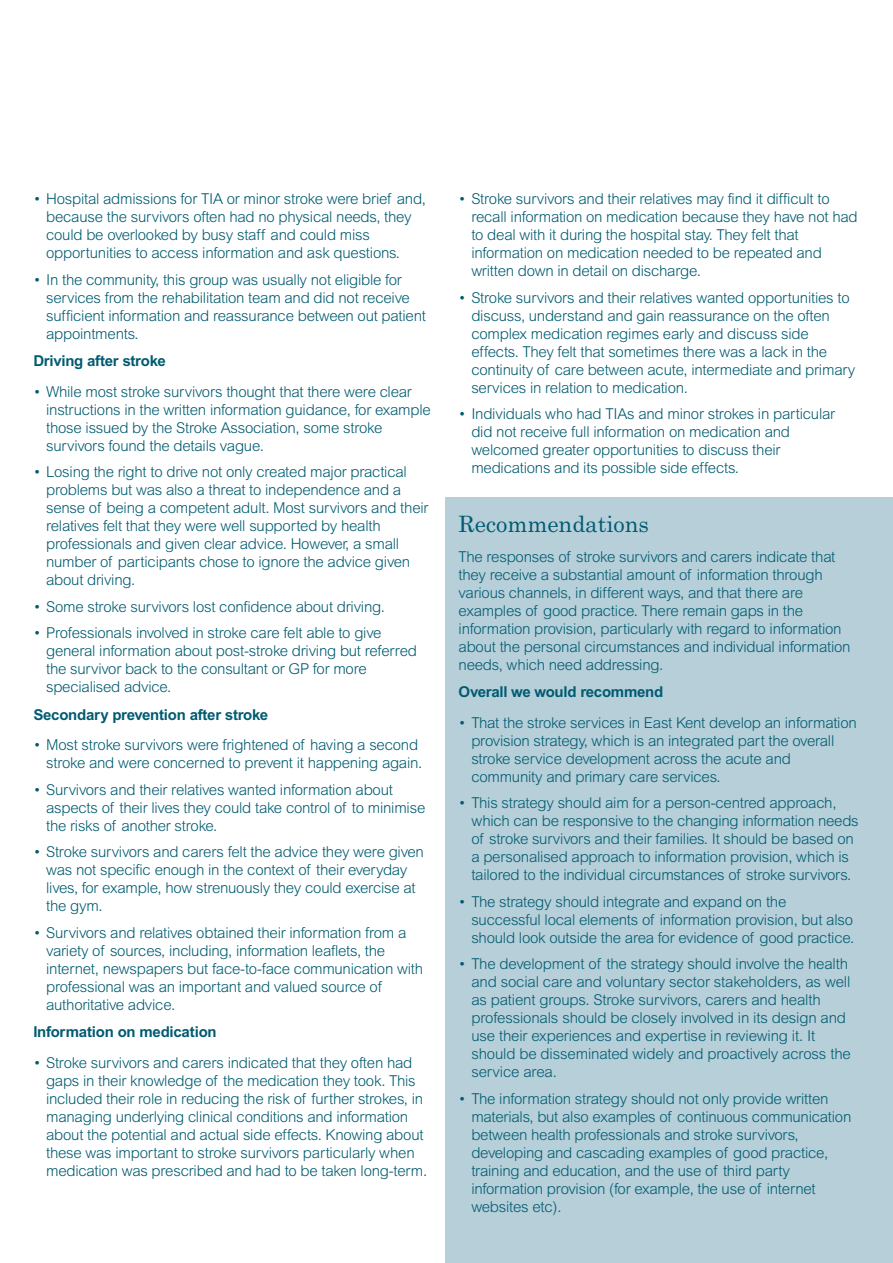
<style>
.page{position:relative;width:893px;height:1263px;background:#fff}
.page>*{position:absolute;margin:0;border:0;box-sizing:border-box;transform-origin:0 0}
.t1{font:22.5px "Century Schoolbook";color:#005b70}
.t2{font:300 15px/18px "Arial";letter-spacing:-.015em;color:#005b70}
.t3{font:700 15px "Arial";letter-spacing:-.015em;color:#005b70}
</style>
<div class="page">
<div style="left:446px;top:497px;width:447px;height:766px;background:#b6cfd9"></div>
<p class="t2" style="left:46px;top:191px;width:381px;text-indent:-13px">• Hospital admissions for TIA or minor stroke were brief and, because the survivors often had no physical needs, they could be overlooked by busy staff and could miss opportunities to access information and ask questions.</p>
<p class="t2" style="left:46px;top:272px;width:381px;text-indent:-13px">• In the community, this group was usually not eligible for services from the rehabilitation team and did not receive sufficient information and reassurance between out patient appointments.</p>
<p class="t3" style="left:33px;top:355px;width:134px">Driving after stroke</p>
<p class="t2" style="left:46px;top:384px;width:386px;text-indent:-13px">• While most stroke survivors thought that there were clear instructions in the written information guidance, for example those issued by the Stroke Association, some stroke survivors found the details vague.</p>
<p class="t2" style="left:46px;top:464px;width:384px;text-indent:-13px">• Losing the right to drive not only created major practical problems but was also a threat to independence and a sense of being a competent adult. Most survivors and their relatives felt that they were well supported by health professionals and given clear advice. However, a small number of participants chose to ignore the advice given about driving.</p>
<p class="t2" style="left:33px;top:599px;width:353px">• Some stroke survivors lost confidence about driving.</p>
<p class="t2" style="left:46px;top:625px;width:372px;text-indent:-13px">• Professionals involved in stroke care felt able to give general information about post-stroke driving but referred the survivor back to the consultant or GP for more specialised advice.</p>
<p class="t3" style="left:33px;top:709px;width:236px">Secondary prevention after stroke</p>
<p class="t2" style="left:33px;top:737px;width:391px;text-align:right">• Most stroke survivors were frightened of having a second stroke and were concerned to prevent it happening again.</p>
<p class="t2" style="left:46px;top:782px;width:381px;text-indent:-13px">• Survivors and their relatives wanted information about aspects of their lives they could take control of to minimise the risks of another stroke.</p>
<p class="t2" style="left:46px;top:844px;width:379px;text-indent:-13px">• Stroke survivors and carers felt the advice they were given was not specific enough in the context of their everyday lives, for example, how strenuously they could exercise at the gym.</p>
<p class="t2" style="left:46px;top:925px;width:378px;text-indent:-13px">• Survivors and relatives obtained their information from a variety of sources, including, information leaflets, the internet, newspapers but face-to-face communication with professional was an important and valued source of authoritative advice.</p>
<p class="t3" style="left:33px;top:1026px;width:185px">Information on medication</p>
<p class="t2" style="left:46px;top:1055px;width:383px;text-indent:-13px">• Stroke survivors and carers indicated that they often had gaps in their knowledge of the medication they took. This included their role in reducing the risk of further strokes, in managing underlying clinical conditions and information about the potential and actual side effects. Knowing about these was important to stroke survivors particularly when medication was prescribed and had to be taken long-term.</p>
<p class="t2" style="left:471px;top:191px;width:388px;text-indent:-13px">• Stroke survivors and their relatives may find it difficult to recall information on medication because they have not had to deal with it during the hospital stay. They felt that information on medication needed to be repeated and written down in detail on discharge.</p>
<p class="t2" style="left:471px;top:290px;width:385px;text-indent:-13px">• Stroke survivors and their relatives wanted opportunities to discuss, understand and gain reassurance on the often complex medication regimes early and discuss side effects. They felt that sometimes there was a lack in the continuity of care between acute, intermediate and primary services in relation to medication.</p>
<p class="t2" style="left:471px;top:406px;width:365px;text-indent:-13px">• Individuals who had TIAs and minor strokes in particular did not receive full information on medication and welcomed greater opportunities to discuss their medications and its possible side effects.</p>
<h1 class="t1" style="left:459px;top:516px;width:192px">Recommendations</h1>
<p class="t2" style="left:459px;top:549px;width:393px">The responses of stroke survivors and carers indicate that they receive a substantial amount of information through various channels, in different ways, and that there are examples of good practice. There remain gaps in the information provision, particularly with regard to information about the personal circumstances and individual information needs, which need addressing.</p>
<p class="t3" style="left:459px;top:686px;width:206px">Overall we would recommend</p>
<p class="t2" style="left:471px;top:715px;width:387px;text-indent:-13px">• That the stroke services in East Kent develop an information provision strategy, which is an integrated part the overall stroke service development across the acute and community and primary care services.</p>
<p class="t2" style="left:471px;top:795px;width:389px;text-indent:-13px">• This strategy should aim for a person-centred approach, which can be responsive to the changing information needs of stroke survivors and their families. It should be based on a personalised approach to information provision, which is tailored to the individual circumstances of stroke survivors.</p>
<p class="t2" style="left:471px;top:894px;width:384px;text-indent:-13px">• The strategy should integrate and expand on the successful local elements of information provision, but also should look outside the area for evidence of good practice.</p>
<p class="t2" style="left:471px;top:956px;width:381px;text-indent:-13px">• The development of the strategy should involve the health and social care and voluntary sector stakeholders, as well as patient groups. Stroke survivors, carers and health professionals should be closely involved in its design and use their experiences and expertise in reviewing it. It should be disseminated widely and proactively across the service area.</p>
<p class="t2" style="left:471px;top:1091px;width:381px;text-indent:-13px">• The information strategy should not only provide written materials, but also examples of continuous communication between health professionals and stroke survivors, developing and cascading examples of good practice, training and education, and the use of third party information provision (for example, the use of internet websites etc).</p>
</div>
